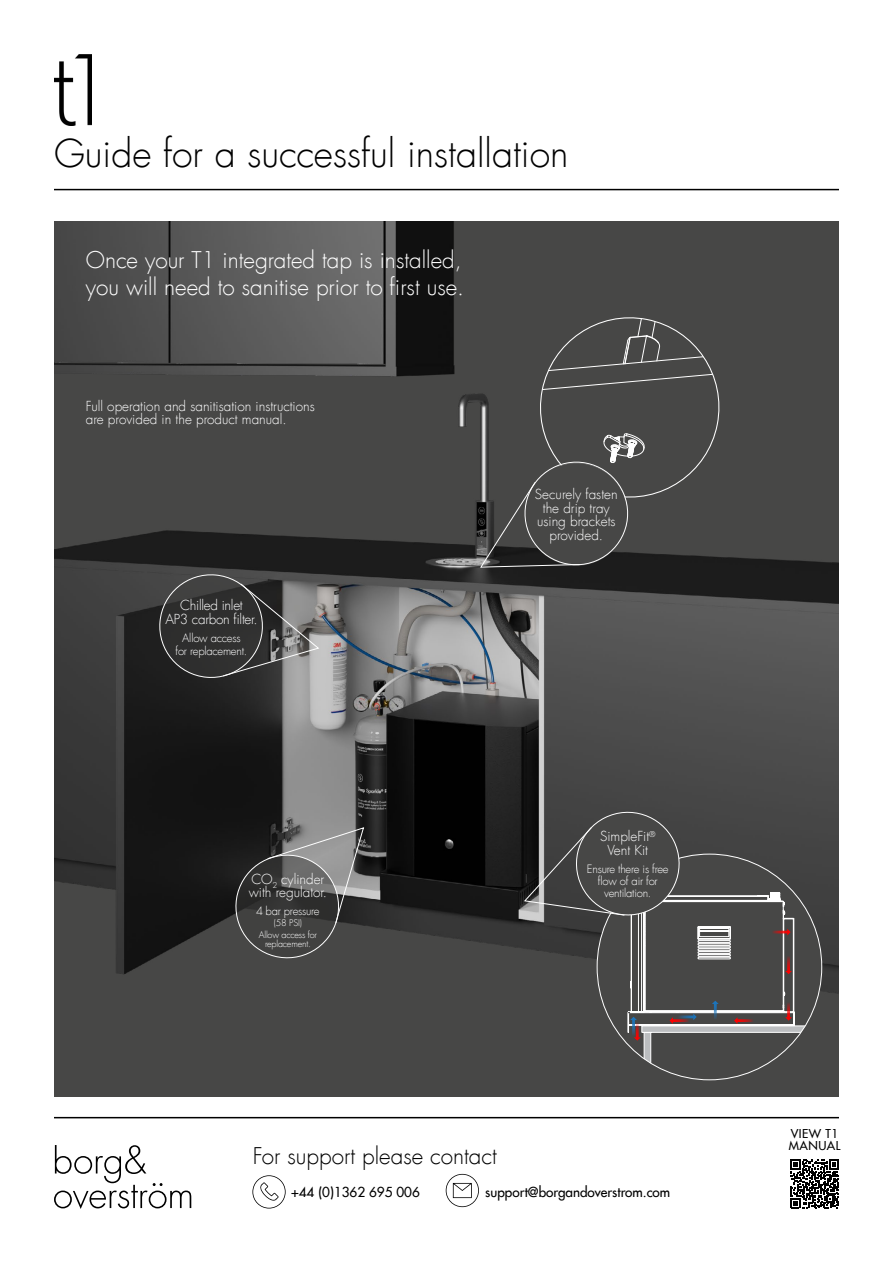
<style>
.page{position:relative;width:893px;height:1263px;background:#fff}
.page>*{position:absolute;margin:0;border:0;box-sizing:border-box;transform-origin:0 0}
.t1{font:300 37.5px "Futura Com";color:#000}
.t2{font:300 22.5px/27px "Futura Com";color:#fff}
.t3{font:300 22.5px "Futura Com";color:#000}
.t4{font:300 13.5px/13.5px "Futura Com";color:#fff}
.t5{font:500 13.5px "Futura Com";color:#000}
.t6{font:300 13.5px/13.5px "Futura Com";letter-spacing:-.02em;color:#fff;text-align:center}
.t7{font:500 12px/12px "Futura Com";letter-spacing:.04em;color:#000}
.t8{font:300 11.25px/12px "Futura Com";letter-spacing:-.02em;color:#fff;text-align:center}
.t9{font:300 9px/12px "Futura Com";letter-spacing:-.02em;color:#fff;text-align:center}
</style>
<div class="page">
<img style="left:54px;top:221px;width:785px;height:876px">
<hr style="left:54px;top:189px;width:785px;height:1px;background:#000">
<svg style="left:523px;top:805px;width:298px;height:268px;background:#525150"></svg>
<svg style="left:157px;top:572px;width:163px;height:108px;background:#4b4b4b"></svg>
<svg style="left:228px;top:827px;width:137px;height:138px;background:#4f4f4e"></svg>
<svg style="left:54px;top:1145px;width:137px;height:64px"></svg>
<svg style="left:790px;top:1159px;width:49px;height:49px"></svg>
<hr style="left:54px;top:1117px;width:785px;height:1px;background:#000">
<svg style="left:252px;top:1175px;width:34px;height:33px"></svg>
<svg style="left:446px;top:1174px;width:33px;height:33px"></svg>
<svg style="left:480px;top:309px;width:248px;height:264px;background:#484848"></svg>
<img style="left:54px;top:54px;width:38px;height:71px">
<h1 class="t1" style="left:54px;top:129px;width:516px">Guide for a successful installation</h1>
<h2 class="t2" style="left:86px;top:246px;width:380px">Once your T1 integrated tap is installed, you will need to sanitise prior to first use.</h2>
<p class="t4" style="left:86px;top:399px;width:230px">Full operation and sanitisation instructions are provided in the product manual.</p>
<p class="t6" style="left:165px;top:599px;width:94px">Chilled inlet<br>AP3 carbon filter.</p>
<p class="t8" style="left:176px;top:631px;width:73px;line-height:13.5px">Allow access for replacement.</p>
<p class="t4" style="left:249px;top:872px;width:80px">CO<sub>2</sub> cylinder with regulator.</p>
<p class="t8" style="left:256px;top:905px;width:65px">4 bar pressure</p>
<p class="t9" style="left:259px;top:916px;width:60px">(58 PSI)<br>Allow access for</p>
<p class="t9" style="left:265px;top:937px;width:47px">replacement.</p>
<p class="t4" style="left:535px;top:488px;width:84px;text-align:center">Securely fasten the drip tray using brackets provided.</p>
<p class="t4" style="left:600px;top:830px;width:57px;text-align:center">SimpleFit<sup>®<br></sup>Vent Kit</p>
<p class="t8" style="left:587px;top:863px;width:83px">Ensure there is free flow of air for ventilation.</p>
<h2 class="t3" style="left:253px;top:1141px;width:246px">For support please contact</h2>
<p class="t5" style="left:291px;top:1181px;width:130px">+44 (0)1362 695 006</p>
<p class="t5" style="left:485px;top:1181px;width:186px">support@borgandoverstrom.com</p>
<p class="t7" style="left:789px;top:1127px;width:53px">VIEW T1<br>MANUAL</p>
</div>
